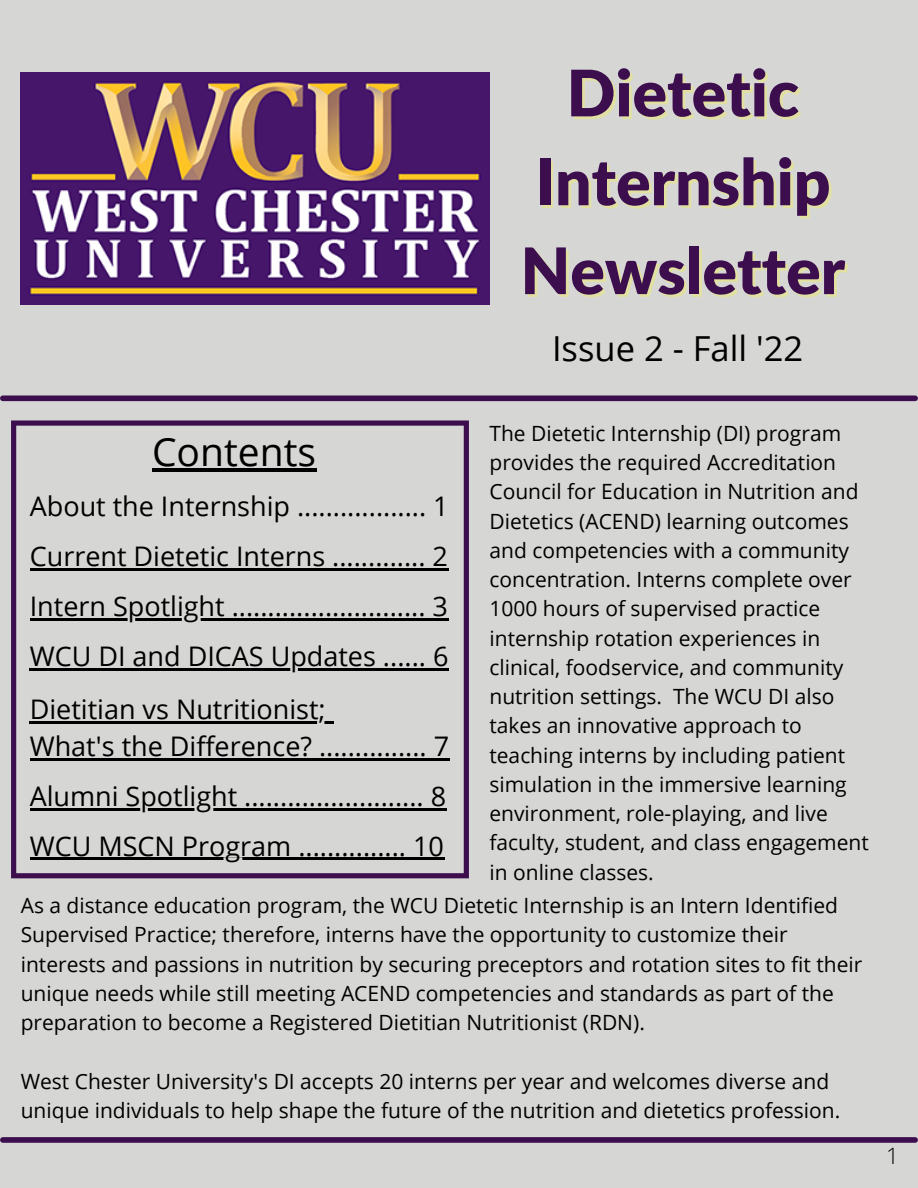
<style>
.page{position:relative;width:918px;height:1188px;background:#d6d7d5}
.page>*{position:absolute;margin:0;border:0;box-sizing:border-box;transform-origin:0 0}
.t1{font:900 64.05px/88.8px "Lato";color:#3c0e4e;text-align:center}
.t2{font:39px "Open Sans";color:#000}
.t3{font:34.5px "Open Sans";color:#000}
.t4{font:27px/50.2px "Open Sans";color:#000}
.t5{font:300 22.5px "Open Sans";color:#000}
.t6{font:21px/29.2px "Open Sans";color:#000}
</style>
<div class="page">
<div style="left:3px;top:396px;width:912px;height:5px;background:#3c0e4e"></div>
<div style="left:3px;top:1137px;width:912px;height:6px;background:#3c0e4e"></div>
<svg style="left:11px;top:420px;width:458px;height:458px"></svg>
<img style="left:21px;top:72px;width:469px;height:233px">
<hr style="left:152px;top:468px;width:164px;height:3px;background:#000">
<hr style="left:30px;top:568px;width:418px;height:3px;background:#000">
<hr style="left:30px;top:721px;width:296px;height:3px;background:#000">
<svg style="left:326px;top:721px;width:7px;height:3px"></svg>
<hr style="left:30px;top:758px;width:420px;height:3px;background:#000">
<hr style="left:30px;top:619px;width:418px;height:2px;background:#000">
<hr style="left:30px;top:858px;width:414px;height:2px;background:#000">
<hr style="left:30px;top:808px;width:417px;height:2px;background:#000">
<hr style="left:30px;top:668px;width:419px;height:3px;background:#000">
<h1 class="t1" style="left:521px;top:47px;width:326px">Dietetic<br>Internship<br>Newsletter</h1>
<h3 class="t3" style="left:552px;top:324px;width:253px">Issue 2 - Fall '22</h3>
<p class="t6" style="left:489px;top:418px;width:381px">The Dietetic Internship (DI) program provides the required Accreditation Council for Education in Nutrition and Dietetics (ACEND) learning outcomes and competencies with a community concentration. Interns complete over 1000 hours of supervised practice internship rotation experiences in clinical, foodservice, and community nutrition settings. The WCU DI also takes an innovative approach to teaching interns by including patient simulation in the immersive learning environment, role-playing, and live faculty, student, and class engagement in online classes.</p>
<p class="t6" style="left:21px;top:890px;width:843px">As a distance education program, the WCU Dietetic Internship is an Intern Identified Supervised Practice; therefore, interns have the opportunity to customize their interests and passions in nutrition by securing preceptors and rotation sites to fit their unique needs while still meeting ACEND competencies and standards as part of the preparation to become a Registered Dietitian Nutritionist (RDN).</p>
<p class="t6" style="left:21px;top:1066px;width:821px">West Chester University's DI accepts 20 interns per year and welcomes diverse and unique individuals to help shape the future of the nutrition and dietetics profession.</p>
<h2 class="t2" style="left:152px;top:424px;width:166px">Contents</h2>
<p class="t4" style="left:30px;top:480px;width:420px">About the Internship .................. 1<br>Current Dietetic Interns ............. 2</p>
<p class="t4" style="left:30px;top:581px;width:420px">Intern Spotlight ........................... 3</p>
<p class="t4" style="left:30px;top:630px;width:420px">WCU DI and DICAS Updates ...... 6</p>
<p class="t4" style="left:30px;top:690px;width:421px;line-height:37.2px">Dietitian vs Nutritionist;<br>What's the Difference? ............... 7</p>
<p class="t4" style="left:30px;top:770px;width:418px">Alumni Spotlight ......................... 8</p>
<p class="t4" style="left:30px;top:820px;width:416px">WCU MSCN Program ............... 10</p>
<p class="t5" style="left:886px;top:1140px;width:14px">1</p>
</div>
